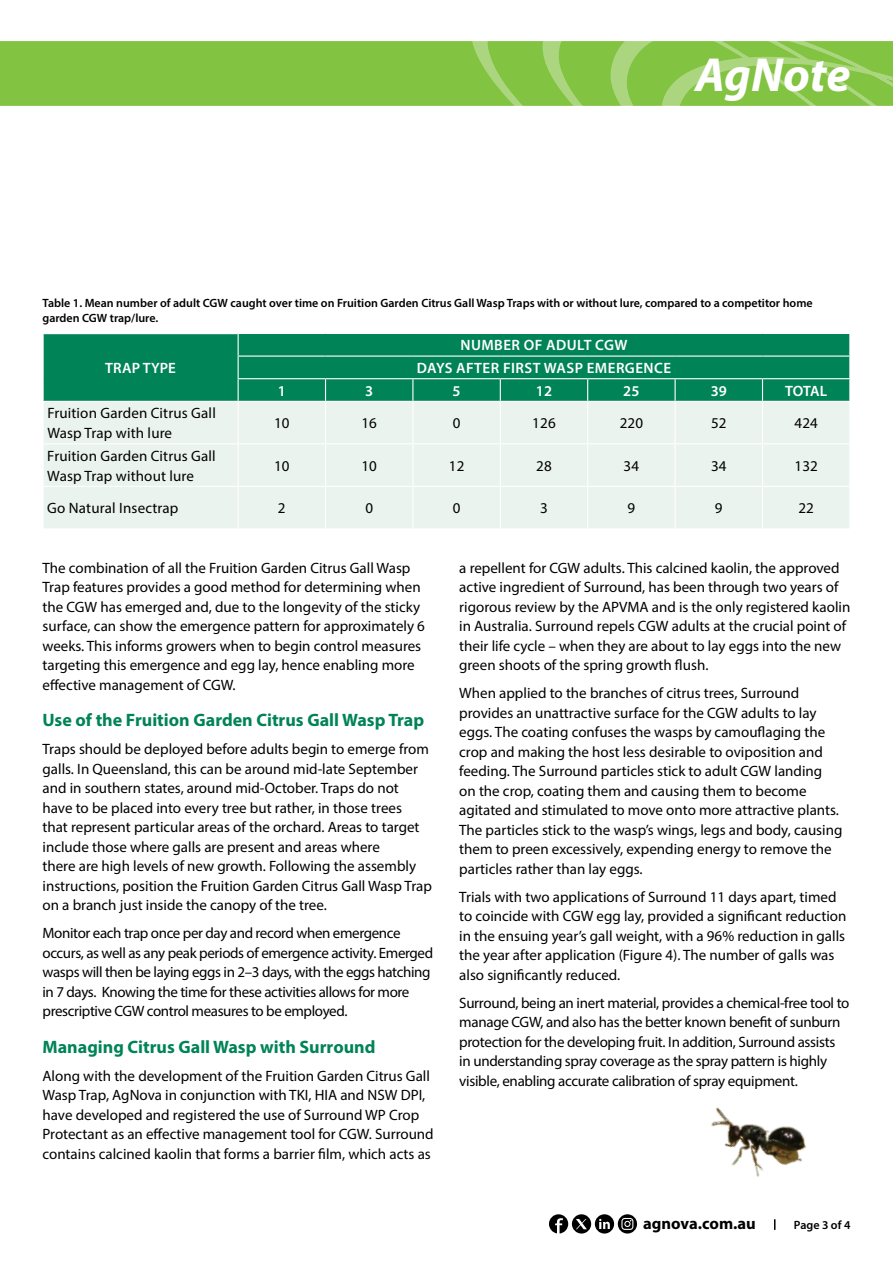
<style>
.page{position:relative;width:893px;height:1263px;background:#fff}
.page>*{position:absolute;margin:0;border:0;box-sizing:border-box;transform-origin:0 0}
.t1{font:italic 700 48px "Myriad Pro";color:#fff}
.t2{font:700 18px "Myriad Pro";color:#008357}
.t3{font:700 16.5px "Myriad Pro";color:#000}
.t4{font:15px/19.5px "Myriad Pro";color:#000}
.t5{font:15px/19.5px "Myriad Pro";letter-spacing:-.02em;color:#000}
.t6{font:15px/19.5px "Myriad Pro";letter-spacing:-.025em;color:#000}
.t7{font:600 15px/22.6px "Myriad Pro";letter-spacing:.03em;color:#fff;text-align:center}
.t8{font:600 15px "Myriad Pro";letter-spacing:.01em;color:#fff}
.t9{font:600 12px/15px "Myriad Pro";color:#000}
</style>
<div class="page">
<div style="left:44px;top:334px;width:805px;height:67px;background:#008357"></div>
<div style="left:44px;top:402px;width:805px;height:126px;background:#ebf3ef"></div>
<svg style="left:43px;top:334px;width:1px;height:67px"></svg>
<svg style="left:238px;top:334px;width:1px;height:67px"></svg>
<svg style="left:325px;top:379px;width:1px;height:22px"></svg>
<svg style="left:412px;top:379px;width:1px;height:22px"></svg>
<svg style="left:500px;top:379px;width:1px;height:22px"></svg>
<svg style="left:587px;top:379px;width:1px;height:22px"></svg>
<hr style="left:674px;top:379px;width:2px;height:22px;background:#fff">
<svg style="left:762px;top:379px;width:1px;height:22px"></svg>
<svg style="left:849px;top:334px;width:1px;height:67px"></svg>
<hr style="left:238px;top:355px;width:87px;height:2px;background:#fff">
<hr style="left:325px;top:355px;width:88px;height:2px;background:#fff">
<hr style="left:413px;top:355px;width:87px;height:2px;background:#fff">
<hr style="left:500px;top:355px;width:88px;height:2px;background:#fff">
<hr style="left:588px;top:355px;width:87px;height:2px;background:#fff">
<hr style="left:675px;top:355px;width:87px;height:2px;background:#fff">
<hr style="left:762px;top:355px;width:88px;height:2px;background:#fff">
<hr style="left:238px;top:378px;width:87px;height:1px;background:#fff">
<hr style="left:325px;top:378px;width:88px;height:1px;background:#fff">
<hr style="left:413px;top:378px;width:87px;height:1px;background:#fff">
<hr style="left:500px;top:378px;width:88px;height:1px;background:#fff">
<hr style="left:588px;top:378px;width:87px;height:1px;background:#fff">
<hr style="left:675px;top:378px;width:87px;height:1px;background:#fff">
<hr style="left:762px;top:378px;width:88px;height:1px;background:#fff">
<hr style="left:238px;top:402px;width:1px;height:41px;background:#fff">
<hr style="left:325px;top:402px;width:1px;height:41px;background:#fff">
<hr style="left:412px;top:402px;width:1px;height:41px;background:#fff">
<hr style="left:500px;top:402px;width:1px;height:41px;background:#fff">
<hr style="left:587px;top:402px;width:1px;height:41px;background:#fff">
<hr style="left:674px;top:402px;width:2px;height:41px;background:#fff">
<hr style="left:762px;top:402px;width:1px;height:41px;background:#fff">
<hr style="left:43px;top:443px;width:195px;height:1px;background:#fff">
<hr style="left:238px;top:443px;width:87px;height:1px;background:#fff">
<hr style="left:238px;top:444px;width:1px;height:42px;background:#fff">
<hr style="left:325px;top:443px;width:88px;height:1px;background:#fff">
<hr style="left:325px;top:444px;width:1px;height:42px;background:#fff">
<hr style="left:413px;top:443px;width:87px;height:1px;background:#fff">
<hr style="left:412px;top:444px;width:1px;height:42px;background:#fff">
<hr style="left:500px;top:443px;width:88px;height:1px;background:#fff">
<hr style="left:500px;top:444px;width:1px;height:42px;background:#fff">
<hr style="left:588px;top:443px;width:87px;height:1px;background:#fff">
<hr style="left:587px;top:444px;width:1px;height:42px;background:#fff">
<hr style="left:675px;top:443px;width:87px;height:1px;background:#fff">
<hr style="left:674px;top:444px;width:2px;height:42px;background:#fff">
<hr style="left:762px;top:443px;width:88px;height:1px;background:#fff">
<hr style="left:762px;top:444px;width:1px;height:42px;background:#fff">
<hr style="left:43px;top:486px;width:195px;height:1px;background:#fff">
<hr style="left:238px;top:486px;width:87px;height:1px;background:#fff">
<hr style="left:238px;top:487px;width:1px;height:41px;background:#fff">
<hr style="left:325px;top:486px;width:88px;height:1px;background:#fff">
<hr style="left:325px;top:487px;width:1px;height:41px;background:#fff">
<hr style="left:413px;top:486px;width:87px;height:1px;background:#fff">
<hr style="left:412px;top:487px;width:1px;height:41px;background:#fff">
<hr style="left:500px;top:486px;width:88px;height:1px;background:#fff">
<hr style="left:500px;top:487px;width:1px;height:41px;background:#fff">
<hr style="left:588px;top:486px;width:87px;height:1px;background:#fff">
<hr style="left:587px;top:487px;width:1px;height:41px;background:#fff">
<hr style="left:675px;top:486px;width:87px;height:1px;background:#fff">
<hr style="left:674px;top:487px;width:2px;height:41px;background:#fff">
<hr style="left:762px;top:486px;width:88px;height:1px;background:#fff">
<hr style="left:762px;top:487px;width:1px;height:41px;background:#fff">
<div style="left:0;top:41px;width:462px;height:65px;background:#82c341"></div>
<svg style="left:462px;top:41px;width:431px;height:65px;background:#8bc74e"></svg>
<svg style="left:549px;top:1214px;width:88px;height:19px"></svg>
<img style="left:711px;top:1107px;width:95px;height:70px">
<h1 class="t1" style="left:695px;top:44px;width:157px">AgNote</h1>
<p class="t9" style="left:43px;top:295px;width:772px">Table 1. Mean number of adult CGW caught over time on Fruition Garden Citrus Gall Wasp Traps with or without lure, compared to a competitor home garden CGW trap/lure.</p>
<p class="t8" style="left:105px;top:358px;width:72px">TRAP TYPE</p>
<p class="t7" style="left:417px;top:334px;width:256px">NUMBER OF ADULT CGW<br>DAYS AFTER FIRST WASP EMERGENCE</p>
<p class="t7" style="left:278px;top:379px;width:10px">1</p>
<p class="t7" style="left:365px;top:379px;width:10px">3</p>
<p class="t7" style="left:453px;top:379px;width:10px">5</p>
<p class="t7" style="left:536px;top:379px;width:18px">12</p>
<p class="t7" style="left:623px;top:379px;width:18px">25</p>
<p class="t7" style="left:711px;top:379px;width:18px">39</p>
<p class="t7" style="left:785px;top:379px;width:43px">TOTAL</p>
<p class="t4" style="left:47px;top:403px;width:170px">Fruition Garden Citrus Gall<br>Wasp Trap with lure</p>
<p class="t4" style="left:274px;top:413px;width:17px">10</p>
<p class="t4" style="left:361px;top:413px;width:17px">16</p>
<p class="t4" style="left:453px;top:413px;width:9px">0</p>
<p class="t4" style="left:532px;top:413px;width:25px">126</p>
<p class="t4" style="left:620px;top:413px;width:25px">220</p>
<p class="t4" style="left:711px;top:413px;width:17px">52</p>
<p class="t4" style="left:794px;top:413px;width:25px">424</p>
<p class="t4" style="left:47px;top:446px;width:170px">Fruition Garden Citrus Gall<br>Wasp Trap without lure</p>
<p class="t4" style="left:274px;top:456px;width:17px">10</p>
<p class="t4" style="left:361px;top:456px;width:17px">10</p>
<p class="t4" style="left:449px;top:456px;width:17px">12</p>
<p class="t4" style="left:536px;top:456px;width:17px">28</p>
<p class="t4" style="left:624px;top:456px;width:17px">34</p>
<p class="t4" style="left:711px;top:456px;width:17px">34</p>
<p class="t4" style="left:794px;top:456px;width:25px">132</p>
<p class="t4" style="left:47px;top:498px;width:133px">Go Natural Insectrap</p>
<p class="t4" style="left:278px;top:498px;width:9px">2</p>
<p class="t4" style="left:365px;top:498px;width:9px">0</p>
<p class="t4" style="left:453px;top:498px;width:9px">0</p>
<p class="t4" style="left:540px;top:498px;width:9px">3</p>
<p class="t4" style="left:628px;top:498px;width:9px">9</p>
<p class="t4" style="left:715px;top:498px;width:9px">9</p>
<p class="t4" style="left:798px;top:498px;width:17px">22</p>
<p class="t4" style="left:43px;top:557px;width:384px">The combination of all the Fruition Garden Citrus Gall Wasp Trap features provides a good method for determining when the CGW has emerged and, due to the longevity of the sticky surface, can show the emergence pattern for approximately 6 weeks. This informs growers when to begin control measures targeting this emergence and egg lay, hence enabling more effective management of CGW.</p>
<p class="t2" style="left:43px;top:708px;width:383px">Use of the Fruition Garden Citrus Gall Wasp Trap</p>
<p class="t4" style="left:43px;top:739px;width:391px">Traps should be deployed before adults begin to emerge from galls. In Queensland, this can be around mid-late September and in southern states, around mid-October. Traps do not have to be placed into every tree but rather, in those trees<br>that represent particular areas of the orchard. Areas to target include those where galls are present and areas where<br>there are high levels of new growth. Following the assembly instructions, position the Fruition Garden Citrus Gall Wasp Trap on a branch just inside the canopy of the tree.</p>
<p class="t6" style="left:43px;top:923px;width:392px">Monitor each trap once per day and record when emergence occurs, as well as any peak periods of emergence activity. Emerged wasps will then be laying eggs in 2–3 days, with the eggs hatching in 7 days. Knowing the time for these activities allows for more prescriptive CGW control measures to be employed.</p>
<p class="t2" style="left:43px;top:1035px;width:334px">Managing Citrus Gall Wasp with Surround</p>
<p class="t4" style="left:43px;top:1066px;width:393px">Along with the development of the Fruition Garden Citrus Gall Wasp Trap, AgNova in conjunction with TKI, HIA and NSW DPI, have developed and registered the use of Surround WP Crop Protectant as an effective management tool for CGW. Surround contains calcined kaolin that forms a barrier film, which acts as</p>
<p class="t4" style="left:459px;top:557px;width:393px">a repellent for CGW adults. This calcined kaolin, the approved active ingredient of Surround, has been through two years of rigorous review by the APVMA and is the only registered kaolin in Australia. Surround repels CGW adults at the crucial point of their life cycle – when they are about to lay eggs into the new green shoots of the spring growth flush.</p>
<p class="t4" style="left:459px;top:683px;width:385px">When applied to the branches of citrus trees, Surround provides an unattractive surface for the CGW adults to lay eggs. The coating confuses the wasps by camouflaging the crop and making the host less desirable to oviposition and feeding. The Surround particles stick to adult CGW landing on the crop, coating them and causing them to become agitated and stimulated to move onto more attractive plants.<br>The particles stick to the wasp’s wings, legs and body, causing them to preen excessively, expending energy to remove the particles rather than lay eggs.</p>
<p class="t4" style="left:459px;top:886px;width:389px">Trials with two applications of Surround 11 days apart, timed to coincide with CGW egg lay, provided a significant reduction in the ensuing year’s gall weight, with a 96% reduction in galls the year after application (Figure 4). The number of galls was also significantly reduced.</p>
<p class="t5" style="left:459px;top:993px;width:392px">Surround, being an inert material, provides a chemical-free tool to manage CGW, and also has the better known benefit of sunburn protection for the developing fruit. In addition, Surround assists in understanding spray coverage as the spray pattern is highly visible, enabling accurate calibration of spray equipment.</p>
<p class="t3" style="left:643px;top:1213px;width:114px">agnova.com.au</p>
<p class="t9" style="left:794px;top:1217px;width:58px">Page 3 of 4</p>
</div>
